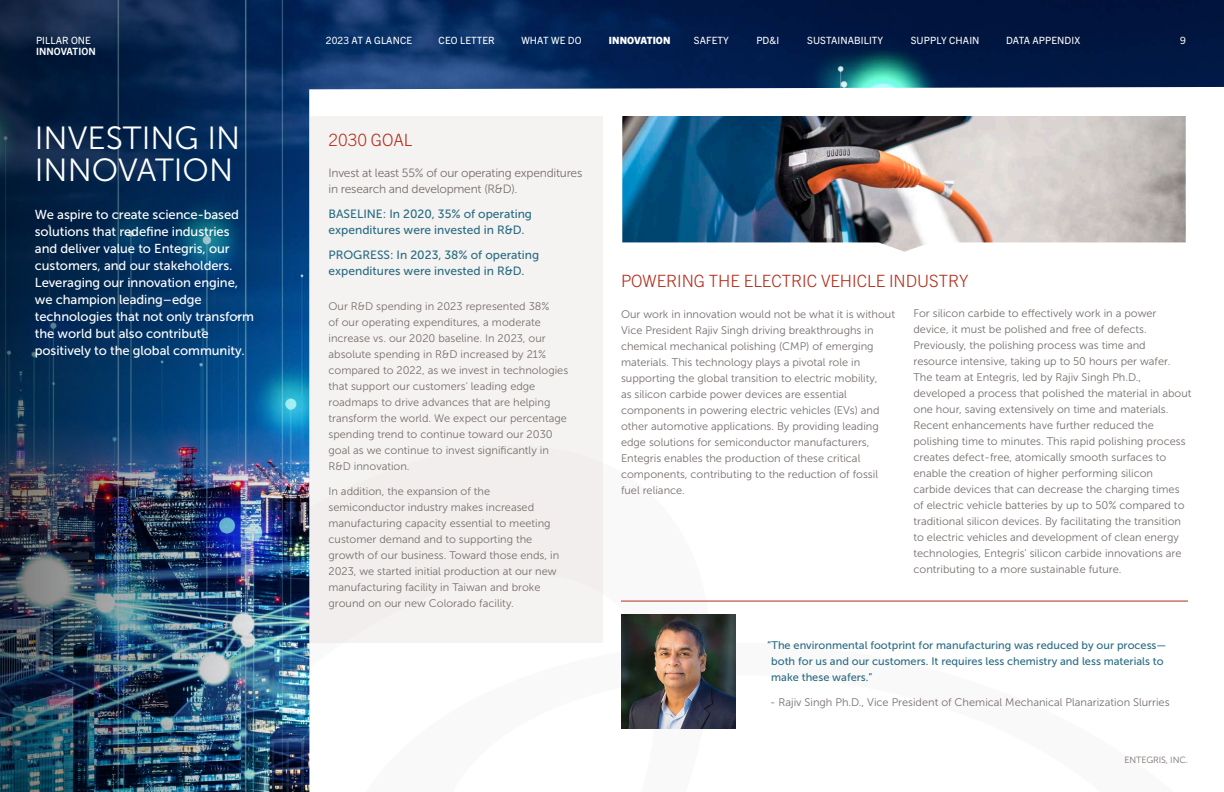
<style>
.page{position:relative;width:1224px;height:792px;background:#fff}
.page>*{position:absolute;margin:0;border:0;box-sizing:border-box;transform-origin:0 0}
.t1{font:32px/32px "Museo Sans 300";color:#fff}
.t2{font:300 17px "Trade Gothic Next LT Pro";color:#b32d1b}
.t3{font:13px/17px "Museo Sans 500";letter-spacing:-.005em;color:#fff}
.t4{font:12px/16px "Museo Sans 500";color:#2a6d83}
.t5{font:12px/16px "Museo Sans 300";letter-spacing:-.02em;color:#776f6b}
.t6{font:11px/16px "Museo Sans 300";color:#776f6b}
.t7{font:11px/16px "Museo Sans 500";color:#2a6d83}
.t8{font:10px "Trade Gothic Next LT Pro";letter-spacing:.01em;color:#fff}
.t9{font:700 10px "Trade Gothic Next LT Pro";letter-spacing:.01em;color:#fff}
.t10{font:800 10px "Trade Gothic Next LT Pro";letter-spacing:.01em;color:#fff}
.t11{font:9px "Museo Sans 300";letter-spacing:-.01em;color:#766d6a}
</style>
<div class="page">
<img style="left:305px;top:0;width:919px;height:792px">
<img style="left:0;top:0;width:305px;height:792px">
<div style="left:310px;top:116px;width:293px;height:527px;background:#f5f3f2"></div>
<hr style="left:621px;top:601px;width:567px;height:1px;background:#b32d1b">
<img style="left:621px;top:615px;width:114px;height:113px">
<img style="left:622px;top:116px;width:564px;height:136px">
<p class="t8" style="left:36px;top:33px;width:56px">PILLAR ONE</p>
<p class="t9" style="left:36px;top:44px;width:61px">INNOVATION</p>
<h1 class="t1" style="left:35px;top:123px;width:207px">INVESTING IN<br>INNOVATION</h1>
<p class="t3" style="left:35px;top:207px;width:221px">We aspire to create science-based solutions that redefine industries and deliver value to Entegris, our customers, and our stakeholders.<br>Leveraging our innovation engine, we champion leading–edge technologies that not only transform the world but also contribute positively to the global community.</p>
<p class="t8" style="left:326px;top:33px;width:88px">2023 AT A GLANCE</p>
<p class="t8" style="left:439px;top:33px;width:58px">CEO LETTER</p>
<p class="t8" style="left:521px;top:33px;width:62px">WHAT WE DO</p>
<p class="t10" style="left:609px;top:33px;width:63px">INNOVATION</p>
<p class="t8" style="left:694px;top:33px;width:37px">SAFETY</p>
<p class="t8" style="left:756px;top:33px;width:24px">PD&amp;I</p>
<p class="t8" style="left:807px;top:33px;width:78px">SUSTAINABILITY</p>
<p class="t8" style="left:911px;top:33px;width:70px">SUPPLY CHAIN</p>
<p class="t8" style="left:1006px;top:33px;width:76px">DATA APPENDIX</p>
<h2 class="t2" style="left:328px;top:128px;width:85px">2030 GOAL</h2>
<p class="t5" style="left:328px;top:165px;width:255px">Invest at least 55% of our operating expenditures in research and development (R&amp;D).</p>
<p class="t4" style="left:328px;top:206px;width:205px">BASELINE: In 2020, 35% of operating expenditures were invested in R&amp;D.</p>
<p class="t4" style="left:328px;top:247px;width:212px">PROGRESS: In 2023, 38% of operating expenditures were invested in R&amp;D.</p>
<h2 class="t2" style="left:621px;top:269px;width:349px">POWERING THE ELECTRIC VEHICLE INDUSTRY</h2>
<p class="t8" style="left:1180px;top:33px;width:7px">9</p>
<p class="t6" style="left:328px;top:299px;width:241px">Our R&amp;D spending in 2023 represented 38%<br>of our operating expenditures, a moderate increase vs. our 2020 baseline. In 2023, our absolute spending in R&amp;D increased by 21% compared to 2022, as we invest in technologies that support our customers' leading edge roadmaps to drive advances that are helping transform the world. We expect our percentage spending trend to continue toward our 2030 goal as we continue to invest significantly in R&amp;D innovation.</p>
<p class="t6" style="left:328px;top:484px;width:232px">In addition, the expansion of the semiconductor industry makes increased manufacturing capacity essential to meeting customer demand and to supporting the growth of our business. Toward those ends, in 2023, we started initial production at our new manufacturing facility in Taiwan and broke ground on our new Colorado facility.</p>
<p class="t6" style="left:621px;top:306px;width:276px">Our work in innovation would not be what it is without Vice President Rajiv Singh driving breakthroughs in chemical mechanical polishing (CMP) of emerging materials. This technology plays a pivotal role in supporting the global transition to electric mobility,<br>as silicon carbide power devices are essential components in powering electric vehicles (EVs) and other automotive applications. By providing leading edge solutions for semiconductor manufacturers, Entegris enables the production of these critical components, contributing to the reduction of fossil fuel reliance.</p>
<p class="t6" style="left:914px;top:305px;width:280px">For silicon carbide to effectively work in a power device, it must be polished and free of defects.<br>Previously, the polishing process was time and resource intensive, taking up to 50 hours per wafer.<br>The team at Entegris, led by Rajiv Singh Ph.D., developed a process that polished the material in about one hour, saving extensively on time and materials.<br>Recent enhancements have further reduced the polishing time to minutes. This rapid polishing process creates defect-free, atomically smooth surfaces to enable the creation of higher performing silicon carbide devices that can decrease the charging times of electric vehicle batteries by up to 50% compared to traditional silicon devices. By facilitating the transition to electric vehicles and development of clean energy technologies, Entegris' silicon carbide innovations are contributing to a more sustainable future.</p>
<p class="t7" style="left:771px;top:637px;width:397px;text-indent:-4px">“The environmental footprint for manufacturing was reduced by our process— both for us and our customers. It requires less chemistry and less materials to make these wafers.”</p>
<p class="t6" style="left:770px;top:694px;width:401px">- Rajiv Singh Ph.D., Vice President of Chemical Mechanical Planarization Slurries</p>
<p class="t11" style="left:1125px;top:755px;width:65px">ENTEGRIS, INC.</p>
</div>
